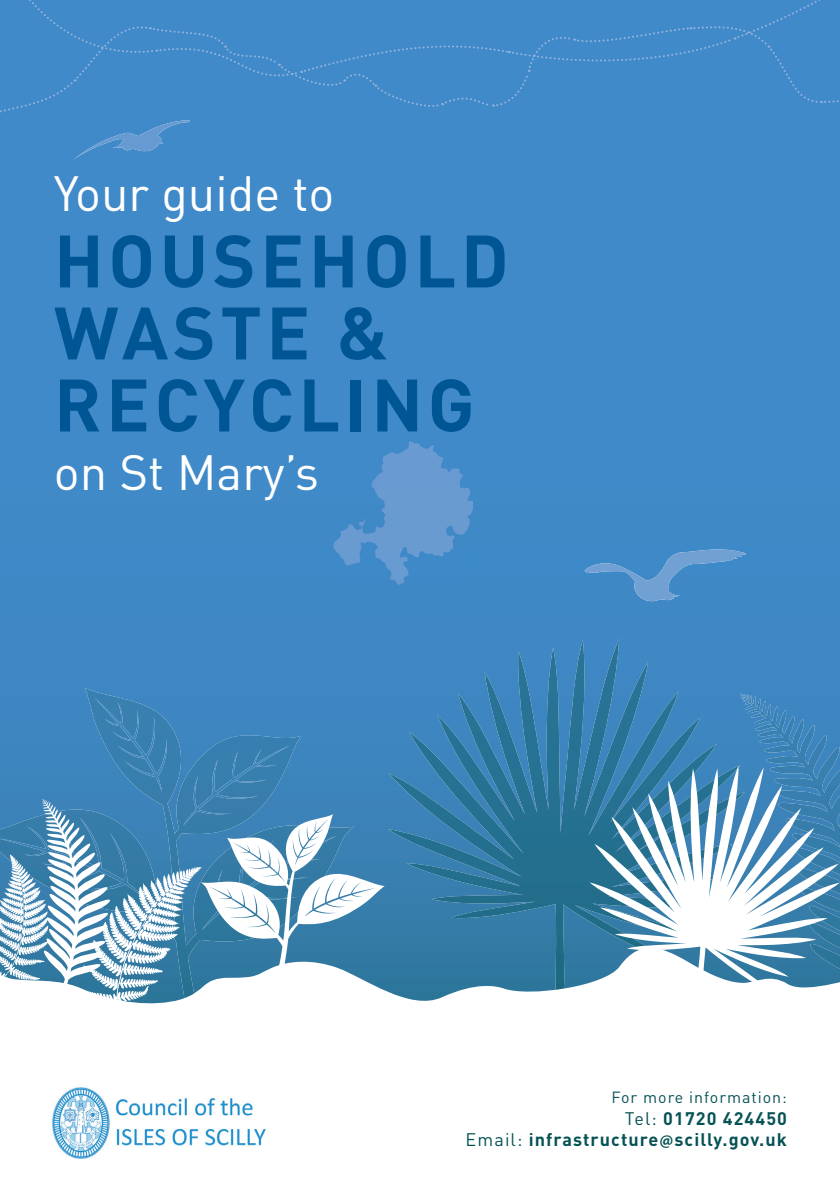
<style>
.page{position:relative;width:840px;height:1191px;background:#fff}
.page>*{position:absolute;margin:0;border:0;box-sizing:border-box;transform-origin:0 0}
.t1{font:700 72.8px/72px "DIN";letter-spacing:.06em;color:#005694}
.t2{font:48.8px "DIN";color:#fff}
.t3{font:700 18px/21.6px "DIN";letter-spacing:.06em;color:#075255;text-align:right}
.t4{font:16px "DIN";letter-spacing:.06em;color:#075255}
.s1{font-weight:400}
.s2{font-family:"Myriad Pro"}
</style>
<div class="page">
<div style="left:1px;top:161px;width:838px;height:778px;background:#408ac9"></div>
<svg style="left:387px;top:640px;width:357px;height:299px;background:#367eae"></svg>
<svg style="left:1px;top:688px;width:352px;height:110px;background:#3d84bb"></svg>
<svg style="left:384px;top:939px;width:205px;height:62px;background:#4f8cad"></svg>
<img style="left:52px;top:1087px;width:214px;height:72px">
<img style="left:330px;top:438px;width:142px;height:153px">
<svg style="left:584px;top:549px;width:161px;height:52px;background:#4d8fca"></svg>
<svg style="left:740px;top:694px;width:87px;height:71px;background:#4187bd"></svg>
<div style="left:1px;top:0;width:839px;height:161px;background:#408ac9"></div>
<svg style="left:0;top:798px;width:384px;height:206px"></svg>
<svg style="left:589px;top:765px;width:250px;height:223px"></svg>
<h2 class="t2" style="left:54px;top:163px;width:282px">Your guide to</h2>
<h1 class="t1" style="left:54px;top:222px;width:456px">HOUSEHOLD<br>WASTE &amp;<br>RECYCLING</h1>
<h2 class="t2" style="left:54px;top:442px;width:266px">on St Mary’s</h2>
<p class="t4" style="left:611px;top:1087px;width:177px">For more information:</p>
<p class="t3" style="left:465px;top:1106px;width:323px"><span class="s1">Tel:</span> 01720 424450<br><span class="s1">Email:</span> infrastructure<span class="s2">@</span>scilly.gov.uk</p>
</div>
